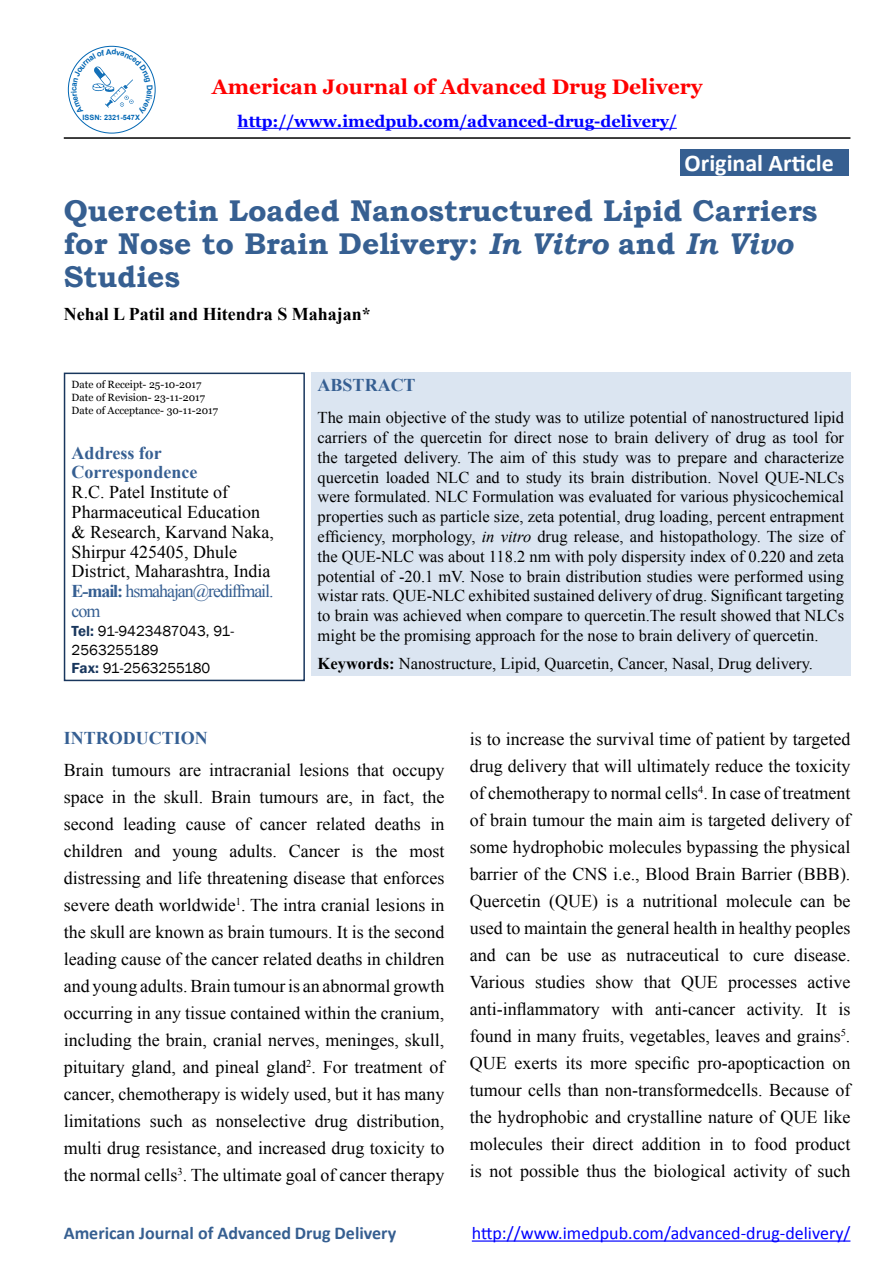
<style>
.page{position:relative;width:893px;height:1263px;background:#fff}
.page>*{position:absolute;margin:0;border:0;box-sizing:border-box;transform-origin:0 0}
.t1{font:700 30px/33px "Bookman Old Style";color:#365f91}
.t2{font:700 24px "Calibri";color:#fff}
.t3{font:700 21px "Georgia";color:#f00}
.t4{font:18px/27px "Times New Roman";color:#000;text-align:justify}
.t5{font:18px "Calibri";color:#00f}
.t6{font:700 18px "Calibri";color:#365f91}
.t7{font:700 18px/19.8px "Times New Roman";color:#365f92}
.t8{font:700 18px "Times New Roman";color:#000}
.t9{font:700 18px "Times New Roman";color:#355f93}
.t10{font:16.5px/19.8px "Times New Roman";color:#000;text-align:justify}
.t11{font:700 16.5px "Georgia";color:#00f}
.t12{font:15px/18.8px "Franklin Gothic";color:#000}
.t13{font:10.5px/12.6px "Georgia";color:#000}
.t14{font:700 7.35px "Arial";color:#0066b3}
.s1{font-style:italic}
.s2{font-weight:700;color:#365f92}
.s3{color:#365f92}
.s4{font-weight:600;color:#18365d}
.s5{font-weight:700}
</style>
<div class="page">
<hr style="left:472px;top:1240px;width:378px;height:1px;background:#00f">
<hr style="left:237px;top:128px;width:440px;height:1px;background:#00f">
<hr style="left:64px;top:137px;width:786px;height:2px;background:#000">
<div style="left:680px;top:149px;width:169px;height:27px;background:#365f91"></div>
<div style="left:64px;top:373px;width:241px;height:308px;border:2px solid #18365d"></div>
<div style="left:311px;top:372px;width:539px;height:304px;background:#dbe5f1"></div>
<svg style="left:71px;top:49px;width:82px;height:65px"></svg>
<p class="t14" style="left:83px;top:113px;width:59px">ISSN: 2321-547X</p>
<p class="t3" style="left:212px;top:73px;width:492px">American Journal of Advanced Drug Delivery</p>
<p class="t11" style="left:237px;top:111px;width:441px">http://www.imedpub.com/advanced-drug-delivery/</p>
<h2 class="t2" style="left:685px;top:148px;width:151px">Original Article</h2>
<h1 class="t1" style="left:64px;top:194px;width:755px">Quercetin Loaded Nanostructured Lipid Carriers for Nose to Brain Delivery: <span class="s1">In Vitro</span> and <span class="s1">In Vivo<br></span>Studies</h1>
<p class="t8" style="left:64px;top:301px;width:309px">Nehal L Patil and Hitendra S Mahajan*</p>
<p class="t13" style="left:72px;top:379px;width:148px">Date of Receipt- 25-10-2017<br>Date of Revision- 23-11-2017<br>Date of Acceptance- 30-11-2017</p>
<p class="t7" style="left:72px;top:442px;width:127px">Address for<br>Correspondence</p>
<p class="t4" style="left:72px;top:482px;width:204px;line-height:19.8px;text-align:left">R.C. Patel Institute of<br>Pharmaceutical Education &amp; Research, Karvand Naka,<br>Shirpur 425405, Dhule<br>District, Maharashtra, India<br><span class="s2">E-mail:</span> <span class="s3">hsmahajan@rediffmail. com</span></p>
<p class="t12" style="left:72px;top:622px;width:164px"><span class="s4">Tel:</span> 91-9423487043, 91-<br>2563255189<br><span class="s4">Fax:</span> 91-2563255180</p>
<p class="t7" style="left:318px;top:374px;width:100px">ABSTRACT</p>
<p class="t10" style="left:318px;top:407px;width:528px">The main objective of the study was to utilize potential of nanostructured lipid carriers of the quercetin for direct nose to brain delivery of drug as tool for the targeted delivery. The aim of this study was to prepare and characterize quercetin loaded NLC and to study its brain distribution. Novel QUE-NLCs were formulated. NLC Formulation was evaluated for various physicochemical properties such as particle size, zeta potential, drug loading, percent entrapment efficiency, morphology, <span class="s1">in vitro</span> drug release, and histopathology. The size of the QUE-NLC was about 118.2 nm with poly dispersity index of 0.220 and zeta potential of -20.1 mV. Nose to brain distribution studies were performed using wistar rats. QUE-NLC exhibited sustained delivery of drug. Significant targeting to brain was achieved when compare to quercetin.The result showed that NLCs might be the promising approach for the nose to brain delivery of quercetin.</p>
<p class="t10" style="left:318px;top:654px;width:497px"><span class="s5">Keywords:</span> Nanostructure, Lipid, Quarcetin, Cancer, Nasal, Drug delivery.</p>
<p class="t9" style="left:64px;top:726px;width:145px">INTRODUCTION</p>
<p class="t4" style="left:64px;top:756px;width:382px">Brain tumours are intracranial lesions that occupy space in the skull. Brain tumours are, in fact, the second leading cause of cancer related deaths in children and young adults. Cancer is the most distressing and life threatening disease that enforces severe death worldwide<sup>1</sup>. The intra cranial lesions in the skull are known as brain tumours. It is the second leading cause of the cancer related deaths in children and young adults. Brain tumour is an abnormal growth occurring in any tissue contained within the cranium, including the brain, cranial nerves, meninges, skull, pituitary gland, and pineal gland<sup>2</sup>. For treatment of cancer, chemotherapy is widely used, but it has many limitations such as nonselective drug distribution, multi drug resistance, and increased drug toxicity to the normal cells<sup>3</sup>. The ultimate goal of cancer therapy</p>
<p class="t4" style="left:470px;top:725px;width:382px">is to increase the survival time of patient by targeted drug delivery that will ultimately reduce the toxicity of chemotherapy to normal cells<sup>4</sup>. In case of treatment of brain tumour the main aim is targeted delivery of some hydrophobic molecules bypassing the physical barrier of the CNS i.e., Blood Brain Barrier (BBB).<br>Quercetin (QUE) is a nutritional molecule can be used to maintain the general health in healthy peoples and can be use as nutraceutical to cure disease.<br>Various studies show that QUE processes active anti-inflammatory with anti-cancer activity. It is found in many fruits, vegetables, leaves and grains<sup>5</sup>.<br>QUE exerts its more specific pro-apopticaction on tumour cells than non-transformedcells. Because of the hydrophobic and crystalline nature of QUE like molecules their direct addition in to food product is not possible thus the biological activity of such</p>
<p class="t6" style="left:64px;top:1221px;width:334px">American Journal of Advanced Drug Delivery</p>
<p class="t5" style="left:472px;top:1222px;width:380px">http://www.imedpub.com/advanced-drug-delivery/</p>
</div>
